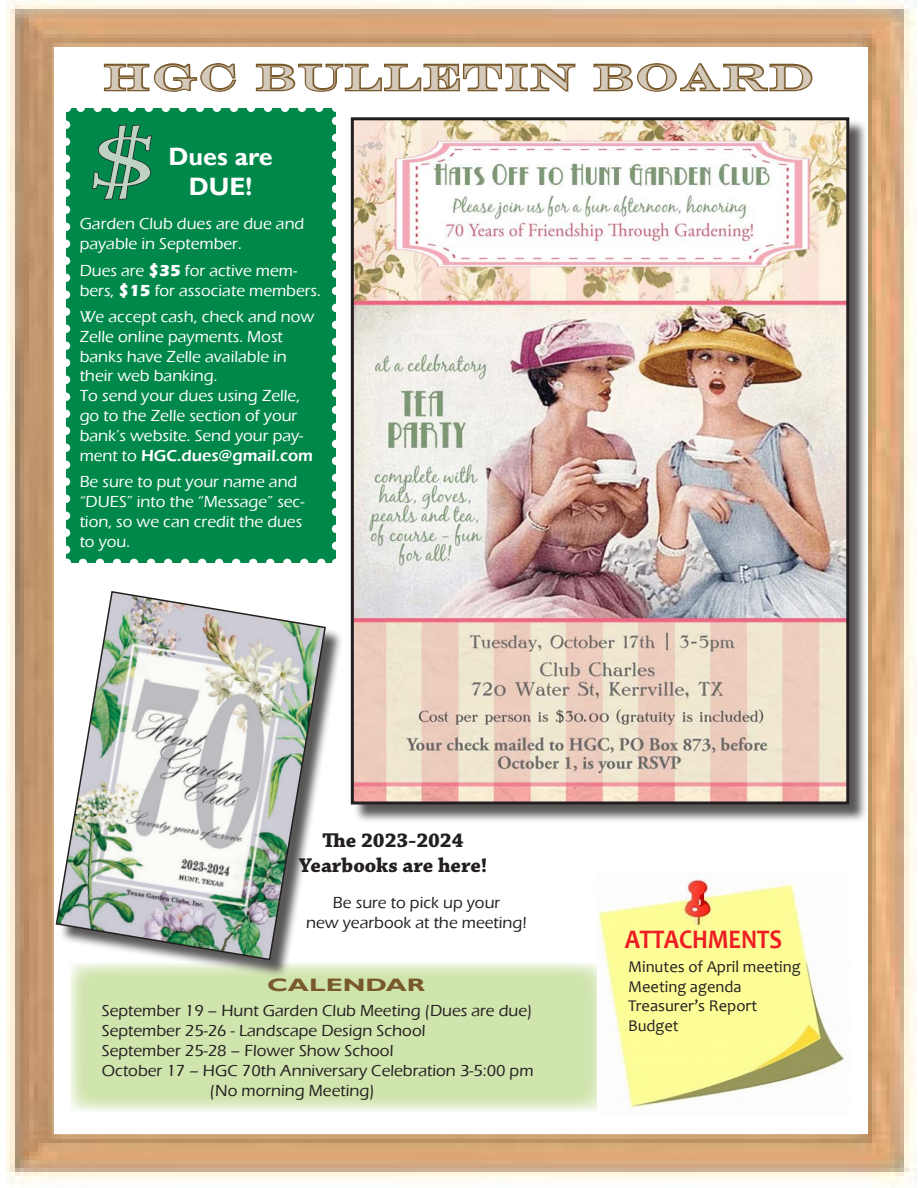
<style>
.page{position:relative;width:918px;height:1188px;background:#fff}
.page>*{position:absolute;margin:0;border:0;box-sizing:border-box;transform-origin:0 0}
.Paragraph_Style_1{font:700 72.15px "Charlemagne Std";color:#bed3c1;scale:2 1}
.Paragraph_Style_1-2{font:36px "Engravers";letter-spacing:.05em;color:#d4cabb;scale:1.25 1}
.Paragraph_Style_1-3{font:700 27px "Candara";letter-spacing:-.01em;color:#ee1d23;scale:.9 1}
.t1{font:700 25.05px/30.2px "Gill Sans";color:#fff;text-align:center}
.t2{font:700 21px "Chaparral Pro";color:#231f20}
.t3{font:700 18px "Gill Sans";color:#79592b;scale:1.5 1}
.t4{font:500 16.5px/19.8px "Eras ITC";color:#fff}
.t5{font:500 16.5px/19.8px "Eras ITC";color:#231f20}
.Paragraph_Style_1-4{font:16.5px "Candara";color:#231f20}
.s1{font-weight:700}
.s2{font-weight:600}
</style>
<div class="page">
<img style="left:6px;top:0;width:911px;height:1188px">
<div style="left:54px;top:48px;width:813px;height:1086px;background:#fff"></div>
<div style="left:70px;top:963px;width:532px;height:149px;background:#d0e4ad"></div>
<svg style="left:103px;top:63px;width:134px;height:29px"></svg>
<svg style="left:255px;top:63px;width:321px;height:29px"></svg>
<svg style="left:593px;top:63px;width:220px;height:29px"></svg>
<div style="left:66px;top:108px;width:270px;height:455px;background:#00884b"></div>
<svg style="left:83px;top:559px;width:243px;height:4px"></svg>
<svg style="left:76px;top:108px;width:243px;height:4px"></svg>
<svg style="left:66px;top:125px;width:4px;height:438px"></svg>
<svg style="left:332px;top:108px;width:4px;height:438px"></svg>
<svg style="left:92px;top:124px;width:61px;height:76px"></svg>
<img style="left:597px;top:879px;width:247px;height:233px">
<div style="left:58px;top:594px;width:286px;height:384px;background:#231f20;opacity:.75"></div>
<img style="left:55px;top:591px;width:272px;height:370px">
<div style="left:353px;top:120px;width:515px;height:703px;background:#231f20;opacity:.75"></div>
<img style="left:355px;top:121px;width:490px;height:680px">
<div style="left:351px;top:117px;width:498px;height:688px;border:3px solid #231f20"></div>
<p class="Paragraph_Style_1-2" style="left:104px;top:56px;width:569px">HGC BULLETIN BOARD</p>
<p class="Paragraph_Style_1" style="left:87px;top:120px;width:40px">$</p>
<p class="t1" style="left:168px;top:142px;width:106px">Dues are<br>DUE!</p>
<p class="t4" style="left:80px;top:214px;width:226px">Garden Club dues are due and payable in September.</p>
<p class="t4" style="left:80px;top:261px;width:243px">Dues are <span class="s1">$35</span> for active mem&shy;bers, <span class="s1">$15</span> for associate members.</p>
<p class="t4" style="left:80px;top:307px;width:236px">We accept cash, check and now<br>Zelle online payments. Most banks have Zelle available in their web banking.</p>
<p class="t4" style="left:80px;top:386px;width:235px">To send your dues using Zelle, go to the Zelle section of your bank’s website. Send your pay&shy;ment to <span class="s2">HGC.dues@gmail.com</span></p>
<p class="t4" style="left:80px;top:472px;width:226px">Be sure to put your name and “DUES” into the “Message” sec&shy;tion, so we can credit the dues to you.</p>
<p class="t2" style="left:323px;top:828px;width:143px">The 2023-2024</p>
<p class="t2" style="left:299px;top:853px;width:190px">Yearbooks are here!</p>
<p class="t5" style="left:333px;top:893px;width:169px">Be sure to pick up your</p>
<p class="t5" style="left:306px;top:912px;width:222px">new yearbook at the meeting!</p>
<p class="t3" style="left:267px;top:974px;width:107px">CALENDAR</p>
<p class="t5" style="left:102px;top:1001px;width:432px">September 19 – Hunt Garden Club Meeting (Dues are due)</p>
<p class="t5" style="left:102px;top:1021px;width:325px">September 25-26 - Landscape Design School</p>
<p class="t5" style="left:102px;top:1041px;width:293px">September 25-28 – Flower Show School</p>
<p class="t5" style="left:210px;top:1061px;width:325px;text-indent:-108px">October 17 – HGC 70th Anniversary Celebration 3-5:00 pm (No morning Meeting)</p>
<p class="Paragraph_Style_1-3" style="left:625px;top:923px;width:176px">ATTACHMENTS</p>
<p class="Paragraph_Style_1-4" style="left:628px;top:956px;width:174px">Minutes of April meeting</p>
<p class="Paragraph_Style_1-4" style="left:628px;top:976px;width:115px">Meeting agenda</p>
<p class="Paragraph_Style_1-4" style="left:628px;top:996px;width:131px">Treasurer’s Report</p>
<p class="Paragraph_Style_1-4" style="left:628px;top:1016px;width:52px">Budget</p>
</div>
